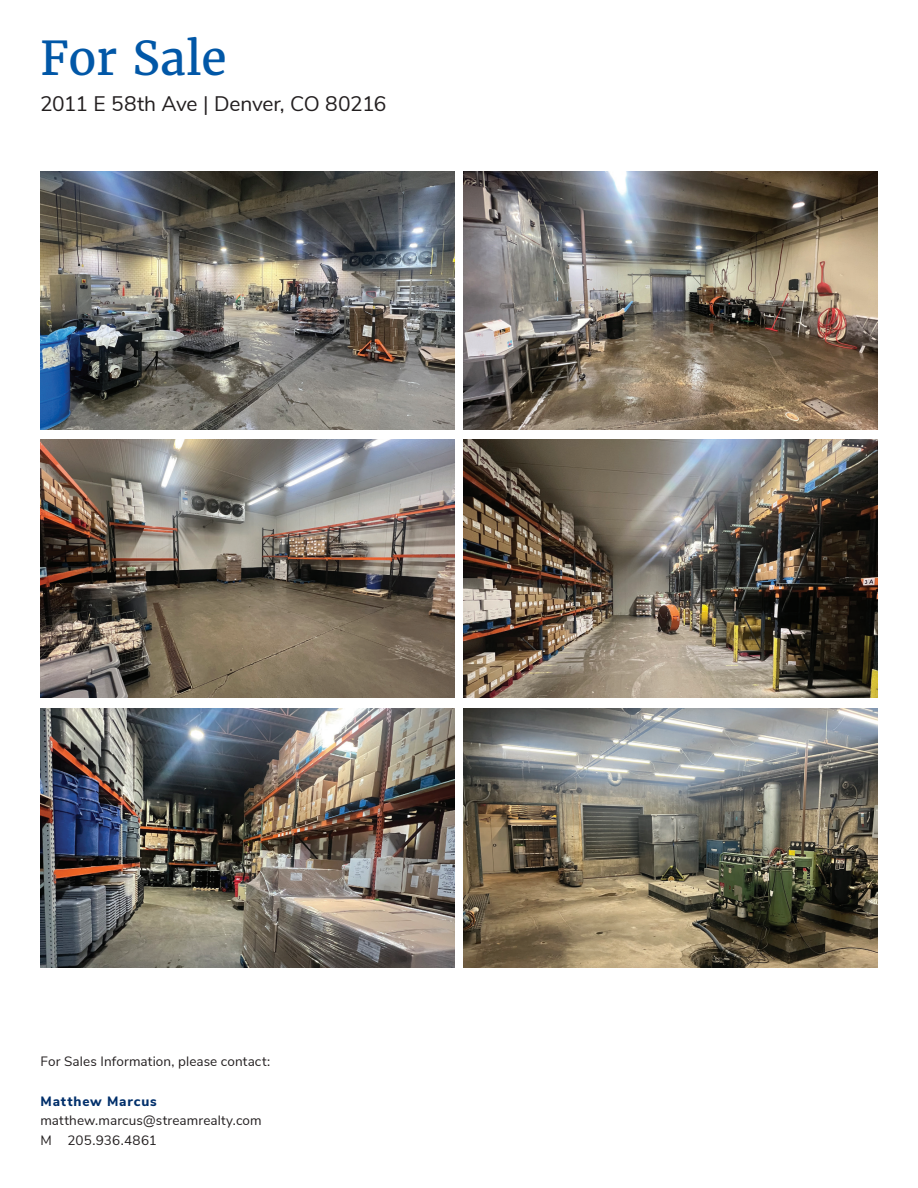
<style>
.page{position:relative;width:918px;height:1188px;background:#fff}
.page>*{position:absolute;margin:0;border:0;box-sizing:border-box;transform-origin:0 0}
.t1{font:46.5px "Merriweather";color:#0157a7}
.t2{font:21px "Nunito Sans";letter-spacing:-.015em;color:#231f20}
.t3{font:13.5px/19.5px "Nunito Sans";letter-spacing:.01em;color:#231f20}
.t4{font:800 13.5px "Nunito Sans";letter-spacing:.065em;color:#002f6b}
</style>
<div class="page">
<img style="left:41px;top:171px;width:413px;height:259px">
<img style="left:464px;top:171px;width:414px;height:258px">
<img style="left:40px;top:439px;width:414px;height:259px">
<img style="left:464px;top:439px;width:414px;height:259px">
<img style="left:40px;top:709px;width:414px;height:259px">
<img style="left:464px;top:709px;width:413px;height:259px">
<h1 class="t1" style="left:40px;top:29px;width:188px">For Sale</h1>
<h2 class="t2" style="left:40px;top:88px;width:348px">2011 E 58th Ave | Denver, CO 80216</h2>
<p class="t3" style="left:40px;top:1051px;width:231px">For Sales Information, please contact:</p>
<p class="t4" style="left:40px;top:1091px;width:118px">Matthew Marcus</p>
<p class="t3" style="left:40px;top:1110px;width:223px">matthew.marcus@streamrealty.com<br>M 205.936.4861</p>
</div>
